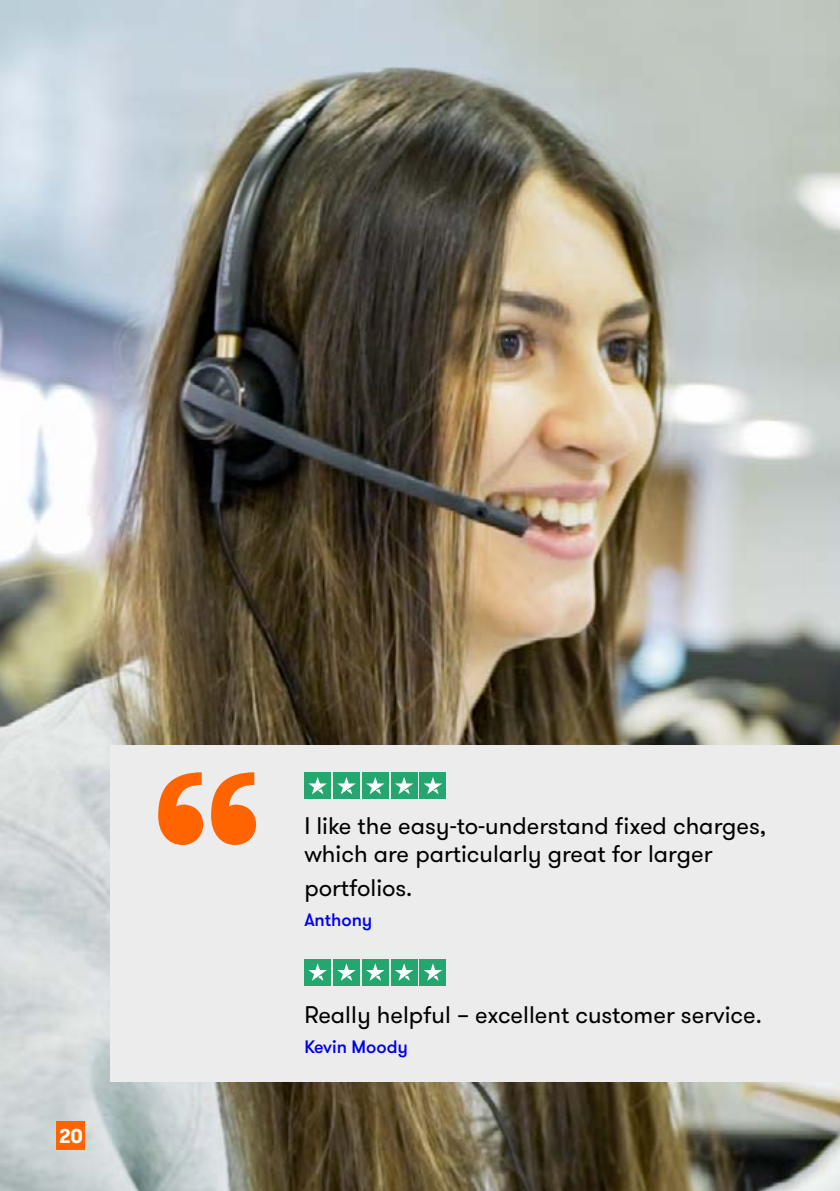
<style>
.page{position:relative;width:840px;height:1191px;background:#fff}
.page>*{position:absolute;margin:0;border:0;box-sizing:border-box;transform-origin:0 0}
.t1{font:24px/28.8px "GT Walsheim";color:#000}
.t2{font:700 20px "GT Walsheim";color:#fff}
.t3{font:500 18px "GT Walsheim";color:#0000f0}
</style>
<div class="page">
<img style="left:0;top:0;width:839px;height:1191px">
<div style="left:57px;top:1121px;width:28px;height:28px;background:#ff6400"></div>
<div style="left:111px;top:745px;width:728px;height:336px;background:#ececec"></div>
<svg style="left:158px;top:772px;width:98px;height:73px"></svg>
<div style="left:304px;top:958px;width:27px;height:27px;background:#24a66f"></div>
<div style="left:333px;top:958px;width:26px;height:27px;background:#24a66f"></div>
<div style="left:362px;top:958px;width:26px;height:27px;background:#24a66f"></div>
<div style="left:390px;top:958px;width:27px;height:27px;background:#24a66f"></div>
<div style="left:419px;top:958px;width:27px;height:27px;background:#24a66f"></div>
<svg style="left:308px;top:963px;width:19px;height:18px"></svg>
<svg style="left:337px;top:963px;width:18px;height:18px"></svg>
<svg style="left:366px;top:963px;width:18px;height:18px"></svg>
<svg style="left:395px;top:963px;width:18px;height:18px"></svg>
<svg style="left:424px;top:963px;width:18px;height:18px"></svg>
<div style="left:304px;top:772px;width:27px;height:27px;background:#24a66f"></div>
<div style="left:333px;top:772px;width:26px;height:27px;background:#24a66f"></div>
<div style="left:362px;top:772px;width:26px;height:27px;background:#24a66f"></div>
<div style="left:390px;top:772px;width:27px;height:27px;background:#24a66f"></div>
<div style="left:419px;top:772px;width:27px;height:27px;background:#24a66f"></div>
<svg style="left:308px;top:777px;width:19px;height:17px"></svg>
<svg style="left:337px;top:777px;width:18px;height:17px"></svg>
<svg style="left:366px;top:777px;width:18px;height:17px"></svg>
<svg style="left:395px;top:777px;width:18px;height:17px"></svg>
<svg style="left:424px;top:777px;width:18px;height:17px"></svg>
<p class="t2" style="left:59px;top:1123px;width:25px">20</p>
<p class="t1" style="left:304px;top:811px;width:463px">I like the easy-to-understand fixed charges, which are particularly great for larger</p>
<p class="t1" style="left:304px;top:874px;width:109px">portfolios.</p>
<p class="t3" style="left:304px;top:908px;width:69px">Anthony</p>
<p class="t1" style="left:304px;top:1001px;width:458px">Really helpful – excellent customer service.</p>
<p class="t3" style="left:304px;top:1035px;width:105px">Kevin Moody</p>
</div>
